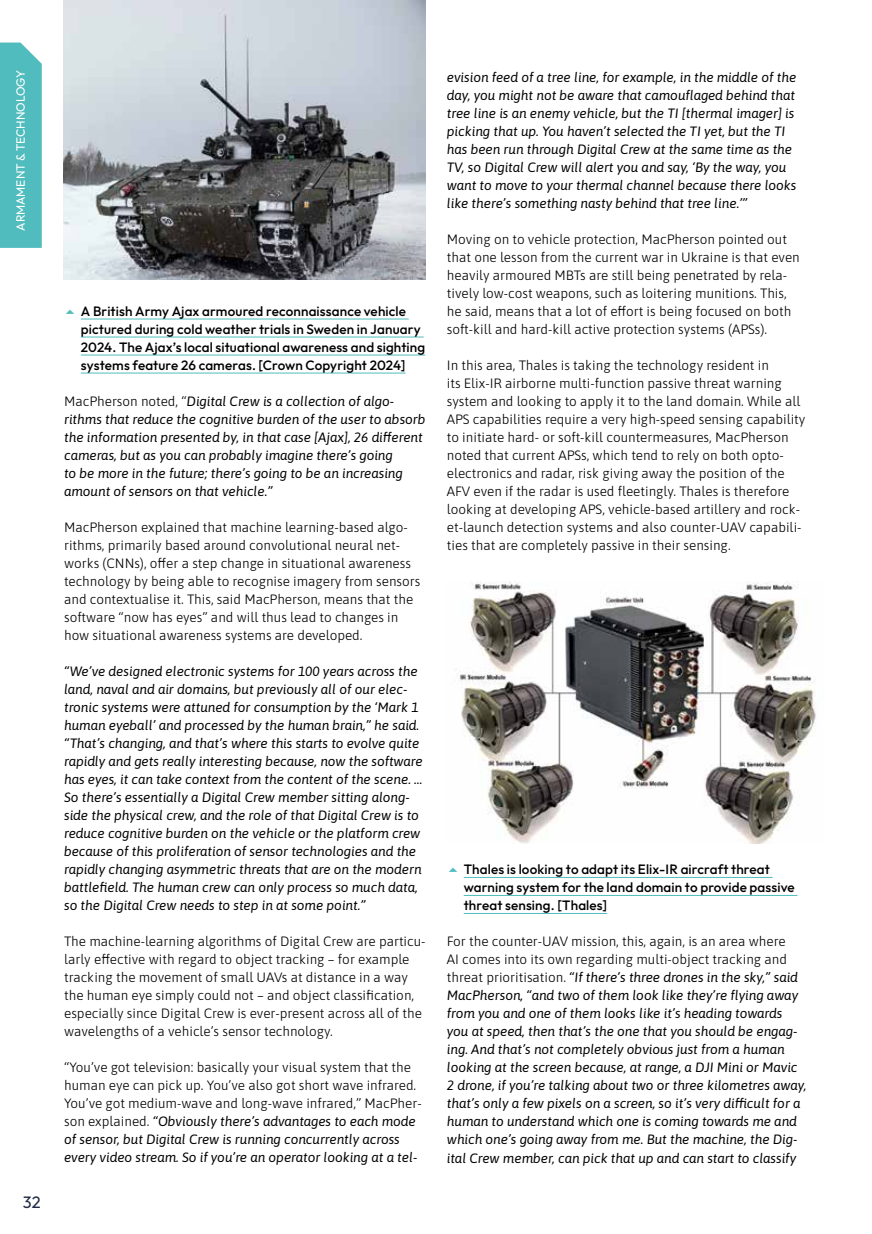
<style>
.page{position:relative;width:872px;height:1234px;background:#fff}
.page>*{position:absolute;margin:0;border:0;box-sizing:border-box;transform-origin:0 0}
.t1{font:16.5px "Outfit";color:#222b43}
.t2{font:italic 13.5px/18px "Asap";color:#000}
.t3{font:300 13.5px/18px "Asap";color:#000}
.t4{font:500 13.5px/18px "Outfit";letter-spacing:.01em;color:#000}
.t5{font:12px "Outfit";color:#fff}
.s1{font-weight:300;font-style:normal}
.s2{font-weight:400;font-style:italic}
</style>
<div class="page">
<div style="left:0;top:43px;width:42px;height:205px;background:#50bcbd"></div>
<img style="left:64px;top:0;width:361px;height:280px">
<hr style="left:81px;top:318px;width:328px;height:1px;background:#50bcbd">
<hr style="left:81px;top:336px;width:343px;height:1px;background:#50bcbd">
<hr style="left:81px;top:354px;width:344px;height:1px;background:#50bcbd">
<hr style="left:81px;top:372px;width:324px;height:1px;background:#50bcbd">
<img style="left:455px;top:581px;width:361px;height:262px">
<hr style="left:464px;top:876px;width:308px;height:1px;background:#50bcbd">
<hr style="left:464px;top:894px;width:333px;height:1px;background:#50bcbd">
<hr style="left:464px;top:912px;width:143px;height:1px;background:#50bcbd">
<p class="t5" style="left:13px;top:230px;width:162px;rotate:-90deg">ARMAMENT &amp; TECHNOLOGY</p>
<p class="t2" style="left:447px;top:67px;width:351px">evision feed of a tree line, for example, in the middle of the day, you might not be aware that camouflaged behind that tree line is an enemy vehicle, but the TI [thermal imager] is picking that up. You haven’t selected the TI yet, but the TI has been run through Digital Crew at the same time as the TV, so Digital Crew will alert you and say, ‘By the way, you want to move to your thermal channel because there looks like there’s something nasty behind that tree line.’”</p>
<p class="t3" style="left:447px;top:229px;width:354px">Moving on to vehicle protection, MacPherson pointed out that one lesson from the current war in Ukraine is that even heavily armoured MBTs are still being penetrated by rela&shy;tively low-cost weapons, such as loitering munitions. This, he said, means that a lot of effort is being focused on both soft-kill and hard-kill active protection systems (APSs).</p>
<p class="t3" style="left:447px;top:355px;width:360px">In this area, Thales is taking the technology resident in<br>its Elix-IR airborne multi-function passive threat warning system and looking to apply it to the land domain. While all APS capabilities require a very high-speed sensing capability to initiate hard- or soft-kill countermeasures, MacPherson noted that current APSs, which tend to rely on both opto&shy;electronics and radar, risk giving away the position of the AFV even if the radar is used fleetingly. Thales is therefore looking at developing APS, vehicle-based artillery and rock&shy;et-launch detection systems and also counter-UAV capabili&shy;ties that are completely passive in their sensing.</p>
<p class="t4" style="left:81px;top:302px;width:346px">A British Army Ajax armoured reconnaissance vehicle pictured during cold weather trials in Sweden in January 2024. The Ajax’s local situational awareness and sighting systems feature 26 cameras. [Crown Copyright 2024]</p>
<p class="t2" style="left:64px;top:391px;width:363px"><span class="s1">MacPherson noted, “</span>Digital Crew is a collection of algo&shy;rithms that reduce the cognitive burden of the user to absorb the information presented by, in that case [Ajax], 26 different cameras, but as you can probably imagine there’s going<br>to be more in the future; there’s going to be an increasing amount of sensors on that vehicle.”</p>
<p class="t3" style="left:64px;top:517px;width:358px">MacPherson explained that machine learning-based algo&shy;rithms, primarily based around convolutional neural net&shy;works (CNNs), offer a step change in situational awareness technology by being able to recognise imagery from sensors and contextualise it. This, said MacPherson, means that the software “now has eyes” and will thus lead to changes in how situational awareness systems are developed.</p>
<p class="t2" style="left:64px;top:661px;width:360px">“We’ve designed electronic systems for 100 years across the land, naval and air domains, but previously all of our elec&shy;tronic systems were attuned for consumption by the ‘Mark 1 human eyeball’ and processed by the human brain,” he said. “That’s changing, and that’s where this starts to evolve quite rapidly and gets really interesting because, now the software has eyes, it can take context from the content of the scene. … So there’s essentially a Digital Crew member sitting along&shy;side the physical crew, and the role of that Digital Crew is to reduce cognitive burden on the vehicle or the platform crew because of this proliferation of sensor technologies and the rapidly changing asymmetric threats that are on the modern battlefield. The human crew can only process so much data, so the Digital Crew needs to step in at some point.”</p>
<p class="t3" style="left:64px;top:931px;width:363px">The machine-learning algorithms of Digital Crew are particu&shy;larly effective with regard to object tracking – for example tracking the movement of small UAVs at distance in a way the human eye simply could not – and object classification, especially since Digital Crew is ever-present across all of the wavelengths of a vehicle’s sensor technology.</p>
<p class="t3" style="left:64px;top:1057px;width:359px">“You’ve got television: basically your visual system that the human eye can pick up. You’ve also got short wave infrared.<br>You’ve got medium-wave and long-wave infrared,” MacPher&shy;son explained. <span class="s2">“Obviously there’s advantages to each mode of sensor, but Digital Crew is running concurrently across every video stream. So if you’re an operator looking at a tel-</span></p>
<p class="t4" style="left:464px;top:860px;width:332px">Thales is looking to adapt its Elix-IR aircraft threat warning system for the land domain to provide passive threat sensing. [Thales]</p>
<p class="t2" style="left:447px;top:931px;width:361px"><span class="s1">For the counter-UAV mission, this, again, is an area where<br>AI comes into its own regarding multi-object tracking and threat prioritisation.</span> “If there’s three drones in the sky,” said MacPherson, “and two of them look like they’re flying away from you and one of them looks like it’s heading towards you at speed, then that’s the one that you should be engag&shy;ing. And that’s not completely obvious just from a human looking at the screen because, at range, a DJI Mini or Mavic 2 drone, if you’re talking about two or three kilometres away, that’s only a few pixels on a screen, so it’s very difficult for a human to understand which one is coming towards me and which one’s going away from me. But the machine, the Dig&shy;ital Crew member, can pick that up and can start to classify</p>
<p class="t1" style="left:23px;top:1191px;width:19px">32</p>
</div>
